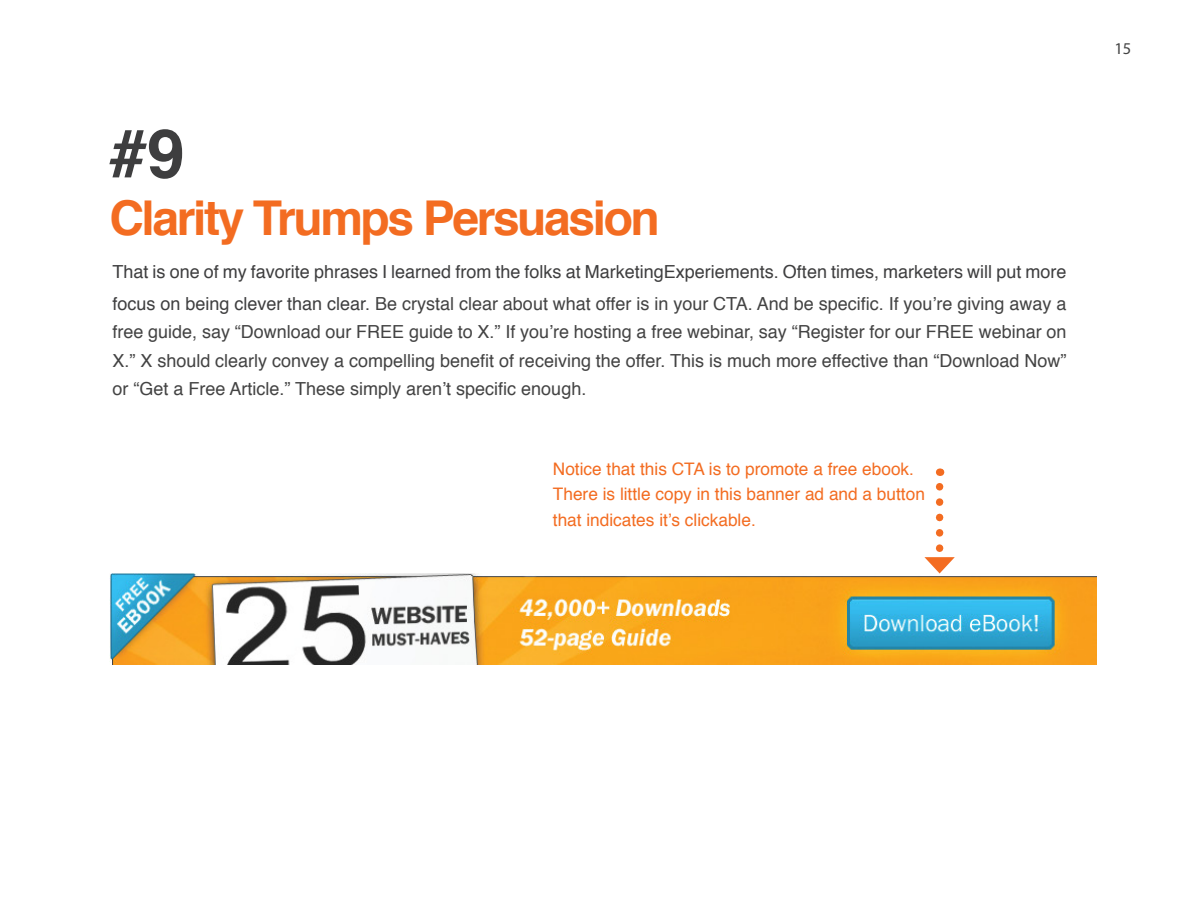
<style>
.page{position:relative;width:1188px;height:918px;background:#fff}
.page>*{position:absolute;margin:0;border:0;box-sizing:border-box;transform-origin:0 0}
.t1{font:700 67.5px "Helvetica";color:#3e3e3f}
.t2{font:700 48px "Helvetica";letter-spacing:-.05em;color:#f36c21}
.t3{font:18px/28.5px "Helvetica";color:#434343;text-align:justify}
.t4{font:18px/31.5px "Helvetica";color:#3e3e3f}
.CTA_2ndary_style{font:17.25px/25.5px "Helvetica";color:#f36c21}
.t5{font:16.5px "Myriad Pro";color:#434343}
.s1{color:#434343}
</style>
<div class="page">
<img style="left:109px;top:573px;width:988px;height:91px">
<svg style="left:936px;top:468px;width:7px;height:80px"></svg>
<svg style="left:924px;top:557px;width:31px;height:16px"></svg>
<p class="t1" style="left:109px;top:99px;width:77px">#9</p>
<p class="t2" style="left:109px;top:179px;width:552px">Clarity Trumps Persuasion</p>
<p class="t4" style="left:112px;top:257px;width:955px">That is one of my favorite phrases I learned from the folks at MarketingExperiements. Often times, marketers will put more focus on being clever than clear. <span class="s1">Be crystal clear about what offer is in your CTA. And be specific. If you’re giving away a</span></p>
<p class="t3" style="left:112px;top:318px;width:955px">free guide, say “Download our FREE guide to X.” If you’re hosting a free webinar, say “Register for our FREE webinar on X.” X should clearly convey a compelling benefit of receiving the offer. This is much more effective than “Download Now” or “Get a Free Article.” These simply aren’t specific enough.</p>
<p class="CTA_2ndary_style" style="left:553px;top:457px;width:374px">Notice that this CTA is to promote a free ebook.<br>There is little copy in this banner ad and a button that indicates it’s clickable.</p>
<p class="t5" style="left:1114px;top:38px;width:18px">15</p>
</div>
